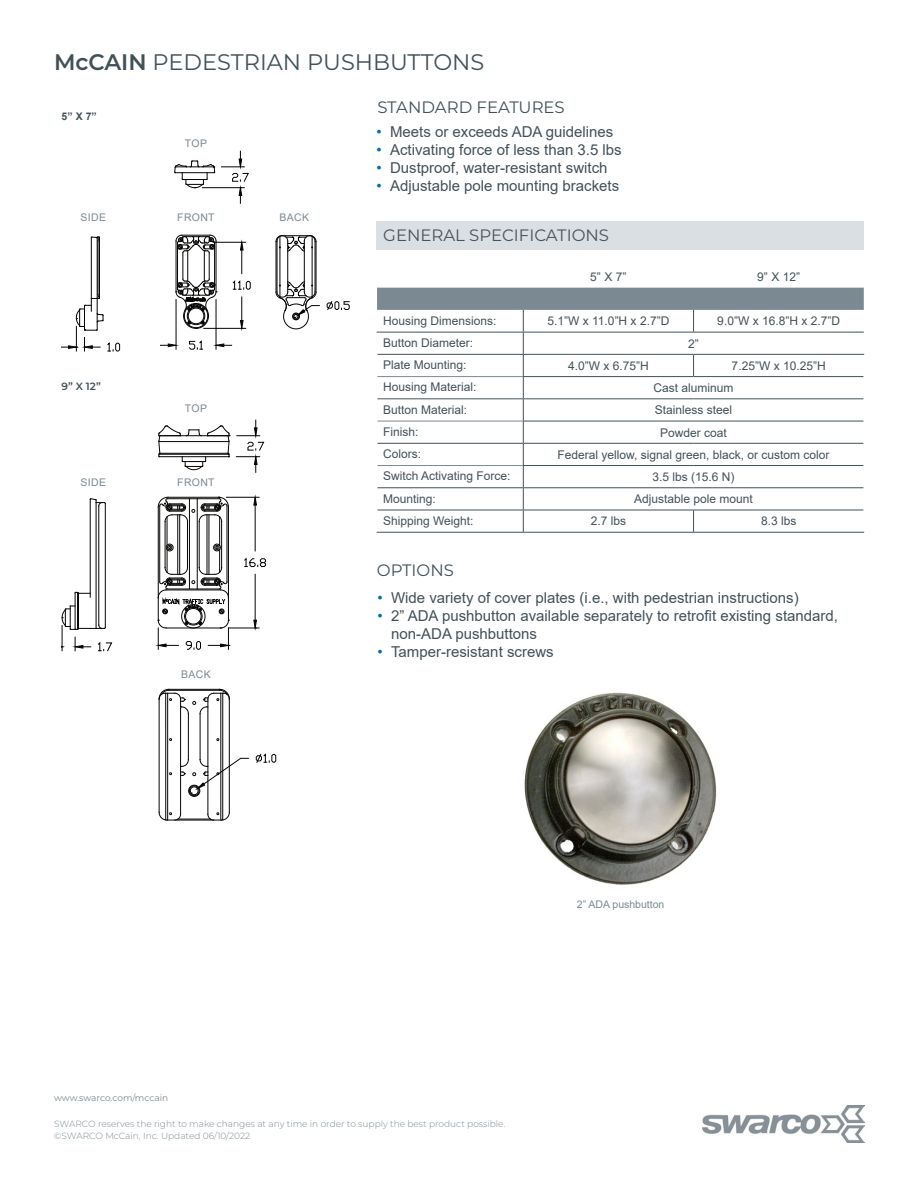
<style>
.page{position:relative;width:918px;height:1188px;background:#fff}
.page>*{position:absolute;margin:0;border:0;box-sizing:border-box;transform-origin:0 0}
.Product_Name_-_Back{font:22.5px "Montserrat";color:#425159}
.Headings{font:16.5px "Montserrat";color:#425159}
.Headings-2{font:16.5px "Montserrat";color:#485258}
.t1{font:15px/18px "Arial";color:#425159}
.Chart_Text_-_Center{font:12px "Arial";color:#425159}
.Chart_Text_-_Left_Al{font:12px "Arial";color:#425159}
.Chart_Column_Heading{font:12px "Arial";color:#425159}
.Image_Header_-_Point{font:10.5px "Arial";letter-spacing:.035em;color:#7b8a92}
.Photo_Reference{font:10.5px "Arial";color:#7b8a92}
.Image_Header_-_Diffe{font:600 10.5px "Montserrat";color:#425159}
.Image_Header_-_Point-2{font:700 10.5px "Arial";color:#425159}
.Footer_-_Copyright{font:300 9px "Montserrat";color:#7b8a92}
.t2{font:9px "Montserrat";letter-spacing:-.005em;color:#7b8a92}
.s1{font-weight:600}
.s2{color:#006faf}
</style>
<div class="page">
<img style="left:702px;top:1105px;width:163px;height:37px">
<div style="left:377px;top:221px;width:487px;height:29px;background:#dadfe4"></div>
<hr style="left:523px;top:532px;width:171px;height:1px;background:#425159">
<hr style="left:694px;top:532px;width:170px;height:1px;background:#425159">
<hr style="left:377px;top:532px;width:146px;height:1px;background:#425159">
<svg style="left:377px;top:287px;width:487px;height:245px"></svg>
<hr style="left:523px;top:332px;width:171px;height:1px;background:#425159">
<hr style="left:694px;top:332px;width:170px;height:1px;background:#425159">
<hr style="left:202px;top:187px;width:42px;height:1px;background:#050504">
<svg style="left:174px;top:161px;width:41px;height:27px"></svg>
<svg style="left:222px;top:151px;width:27px;height:52px"></svg>
<hr style="left:91px;top:238px;width:1px;height:73px;background:#050504">
<hr style="left:97px;top:238px;width:1px;height:92px;background:#050504">
<hr style="left:98px;top:241px;width:1px;height:54px;background:#050504">
<hr style="left:99px;top:237px;width:1px;height:61px;background:#050504">
<svg style="left:91px;top:237px;width:8px;height:4px"></svg>
<svg style="left:91px;top:294px;width:9px;height:5px"></svg>
<svg style="left:62px;top:305px;width:58px;height:47px"></svg>
<hr style="left:176px;top:300px;width:1px;height:49px;background:#050504">
<hr style="left:216px;top:300px;width:1px;height:49px;background:#050504">
<svg style="left:160px;top:344px;width:17px;height:3px"></svg>
<svg style="left:215px;top:344px;width:17px;height:3px"></svg>
<svg style="left:189px;top:341px;width:14px;height:9px"></svg>
<hr style="left:213px;top:242px;width:33px;height:1px;background:#050504">
<hr style="left:204px;top:328px;width:42px;height:1px;background:#050504">
<svg style="left:240px;top:241px;width:3px;height:33px"></svg>
<svg style="left:240px;top:297px;width:3px;height:33px"></svg>
<svg style="left:233px;top:281px;width:17px;height:9px"></svg>
<svg style="left:176px;top:235px;width:41px;height:94px"></svg>
<hr style="left:287px;top:241px;width:1px;height:51px;background:#050504">
<hr style="left:304px;top:241px;width:1px;height:51px;background:#050504">
<hr style="left:316px;top:242px;width:1px;height:50px;background:#050504">
<hr style="left:276px;top:242px;width:1px;height:50px;background:#050504">
<hr style="left:312px;top:248px;width:1px;height:37px;background:#050504">
<hr style="left:280px;top:248px;width:1px;height:37px;background:#050504">
<hr style="left:277px;top:241px;width:1px;height:51px;background:#050504">
<svg style="left:276px;top:235px;width:40px;height:16px"></svg>
<hr style="left:315px;top:241px;width:1px;height:51px;background:#050504">
<svg style="left:327px;top:301px;width:22px;height:9px"></svg>
<svg style="left:276px;top:281px;width:44px;height:48px"></svg>
<svg style="left:236px;top:420px;width:28px;height:52px"></svg>
<svg style="left:159px;top:426px;width:71px;height:44px"></svg>
<hr style="left:159px;top:441px;width:69px;height:1px;background:#050504">
<hr style="left:90px;top:499px;width:1px;height:98px;background:#050504">
<hr style="left:96px;top:500px;width:1px;height:128px;background:#050504">
<hr style="left:105px;top:504px;width:1px;height:123px;background:#050504">
<hr style="left:99px;top:506px;width:1px;height:119px;background:#050504">
<svg style="left:90px;top:499px;width:16px;height:7px"></svg>
<svg style="left:62px;top:592px;width:50px;height:59px"></svg>
<hr style="left:226px;top:497px;width:33px;height:1px;background:#050504">
<hr style="left:228px;top:628px;width:31px;height:1px;background:#050504">
<hr style="left:255px;top:505px;width:1px;height:46px;background:#050504">
<hr style="left:255px;top:574px;width:1px;height:46px;background:#050504">
<svg style="left:254px;top:496px;width:3px;height:9px"></svg>
<svg style="left:254px;top:620px;width:3px;height:9px"></svg>
<svg style="left:244px;top:558px;width:22px;height:9px"></svg>
<svg style="left:157px;top:497px;width:73px;height:153px"></svg>
<svg style="left:256px;top:754px;width:20px;height:9px"></svg>
<hr style="left:178px;top:819px;width:32px;height:1px;background:#050504">
<hr style="left:229px;top:699px;width:1px;height:113px;background:#050504">
<hr style="left:159px;top:699px;width:1px;height:113px;background:#050504">
<hr style="left:167px;top:820px;width:55px;height:1px;background:#050504">
<hr style="left:180px;top:699px;width:1px;height:115px;background:#050504">
<hr style="left:208px;top:699px;width:1px;height:115px;background:#050504">
<svg style="left:159px;top:812px;width:22px;height:8px"></svg>
<svg style="left:208px;top:812px;width:22px;height:8px"></svg>
<hr style="left:165px;top:693px;width:1px;height:127px;background:#050504">
<hr style="left:167px;top:693px;width:1px;height:127px;background:#050504">
<hr style="left:222px;top:693px;width:1px;height:127px;background:#050504">
<hr style="left:221px;top:693px;width:1px;height:127px;background:#050504">
<hr style="left:200px;top:714px;width:1px;height:46px;background:#050504">
<hr style="left:188px;top:714px;width:1px;height:46px;background:#050504">
<svg style="left:181px;top:758px;width:68px;height:39px"></svg>
<svg style="left:159px;top:689px;width:71px;height:25px"></svg>
<img style="left:524px;top:692px;width:193px;height:193px">
<p class="Product_Name_-_Back" style="left:54px;top:46px;width:432px"><span class="s1">McCAIN</span> PEDESTRIAN PUSHBUTTONS</p>
<p class="Image_Header_-_Point-2" style="left:62px;top:109px;width:37px">5” X 7”</p>
<p class="Image_Header_-_Point" style="left:185px;top:136px;width:24px">TOP</p>
<p class="Image_Header_-_Point" style="left:81px;top:210px;width:27px">SIDE</p>
<p class="Image_Header_-_Point" style="left:177px;top:210px;width:39px">FRONT</p>
<p class="Image_Header_-_Point" style="left:279px;top:210px;width:31px">BACK</p>
<p class="Image_Header_-_Diffe" style="left:62px;top:379px;width:41px">9” X 12”</p>
<p class="Image_Header_-_Point" style="left:185px;top:401px;width:24px">TOP</p>
<p class="Image_Header_-_Point" style="left:81px;top:476px;width:27px">SIDE</p>
<p class="Image_Header_-_Point" style="left:177px;top:476px;width:39px">FRONT</p>
<p class="Image_Header_-_Point" style="left:181px;top:667px;width:31px">BACK</p>
<p class="Headings" style="left:377px;top:96px;width:189px">STANDARD FEATURES</p>
<p class="t1" style="left:376px;top:123px;width:238px"><span class="s2">•</span> Meets or exceeds ADA guidelines</p>
<p class="t1" style="left:376px;top:141px;width:247px"><span class="s2">•</span> Activating force of less than 3.5 lbs</p>
<p class="t1" style="left:376px;top:159px;width:233px"><span class="s2">•</span> Dustproof, water-resistant switch</p>
<p class="t1" style="left:376px;top:177px;width:244px"><span class="s2">•</span> Adjustable pole mounting brackets</p>
<p class="Headings-2" style="left:383px;top:223px;width:227px">GENERAL SPECIFICATIONS</p>
<p class="Chart_Column_Heading" style="left:590px;top:268px;width:38px">5” X 7”</p>
<p class="Chart_Column_Heading" style="left:757px;top:268px;width:45px">9” X 12”</p>
<p class="Chart_Text_-_Left_Al" style="left:383px;top:312px;width:115px">Housing Dimensions:</p>
<p class="Chart_Text_-_Center" style="left:548px;top:313px;width:123px">5.1”W x 11.0”H x 2.7”D</p>
<p class="Chart_Text_-_Center" style="left:717px;top:313px;width:124px">9.0”W x 16.8”H x 2.7”D</p>
<p class="Chart_Text_-_Left_Al" style="left:383px;top:334px;width:92px">Button Diameter:</p>
<p class="Chart_Text_-_Center" style="left:688px;top:335px;width:12px">2”</p>
<p class="Chart_Text_-_Left_Al" style="left:383px;top:357px;width:85px">Plate Mounting:</p>
<p class="Chart_Text_-_Center" style="left:568px;top:357px;width:82px">4.0”W x 6.75”H</p>
<p class="Chart_Text_-_Center" style="left:732px;top:357px;width:96px">7.25”W x 10.25”H</p>
<p class="Chart_Text_-_Left_Al" style="left:383px;top:379px;width:95px">Housing Material:</p>
<p class="Chart_Text_-_Center" style="left:654px;top:380px;width:82px">Cast aluminum</p>
<p class="Chart_Text_-_Left_Al" style="left:383px;top:401px;width:86px">Button Material:</p>
<p class="Chart_Text_-_Center" style="left:655px;top:402px;width:79px">Stainless steel</p>
<p class="Chart_Text_-_Left_Al" style="left:383px;top:423px;width:37px">Finish:</p>
<p class="Chart_Text_-_Center" style="left:660px;top:424px;width:68px">Powder coat</p>
<p class="Chart_Text_-_Left_Al" style="left:383px;top:446px;width:40px">Colors:</p>
<p class="Chart_Text_-_Center" style="left:557px;top:446px;width:274px">Federal yellow, signal green, black, or custom color</p>
<p class="Chart_Text_-_Left_Al" style="left:383px;top:468px;width:129px">Switch Activating Force:</p>
<p class="Chart_Text_-_Center" style="left:653px;top:469px;width:84px">3.5 lbs (15.6 N)</p>
<p class="Chart_Text_-_Left_Al" style="left:383px;top:490px;width:54px">Mounting:</p>
<p class="Chart_Text_-_Center" style="left:634px;top:491px;width:120px">Adjustable pole mount</p>
<p class="Chart_Text_-_Left_Al" style="left:383px;top:512px;width:92px">Shipping Weight:</p>
<p class="Chart_Text_-_Center" style="left:591px;top:513px;width:37px">2.7 lbs</p>
<p class="Chart_Text_-_Center" style="left:761px;top:513px;width:37px">8.3 lbs</p>
<p class="Headings" style="left:377px;top:559px;width:79px">OPTIONS</p>
<p class="t1" style="left:378px;top:589px;width:423px"><span class="s2">•</span> Wide variety of cover plates (i.e., with pedestrian instructions)</p>
<p class="t1" style="left:391px;top:607px;width:448px;text-indent:-14px"><span class="s2">•</span> 2” ADA pushbutton available separately to retrofit existing standard, non-ADA pushbuttons</p>
<p class="t1" style="left:378px;top:643px;width:178px"><span class="s2">•</span> Tamper-resistant screws</p>
<p class="Photo_Reference" style="left:577px;top:897px;width:89px">2” ADA pushbutton</p>
<p class="t2" style="left:54px;top:1092px;width:116px">www.swarco.com/mccain</p>
<p class="Footer_-_Copyright" style="left:54px;top:1117px;width:453px">SWARCO reserves the right to make changes at any time in order to supply the best product possible.</p>
<p class="Footer_-_Copyright" style="left:54px;top:1130px;width:198px">©SWARCO McCain, Inc. Updated 06/10/2022</p>
</div>
